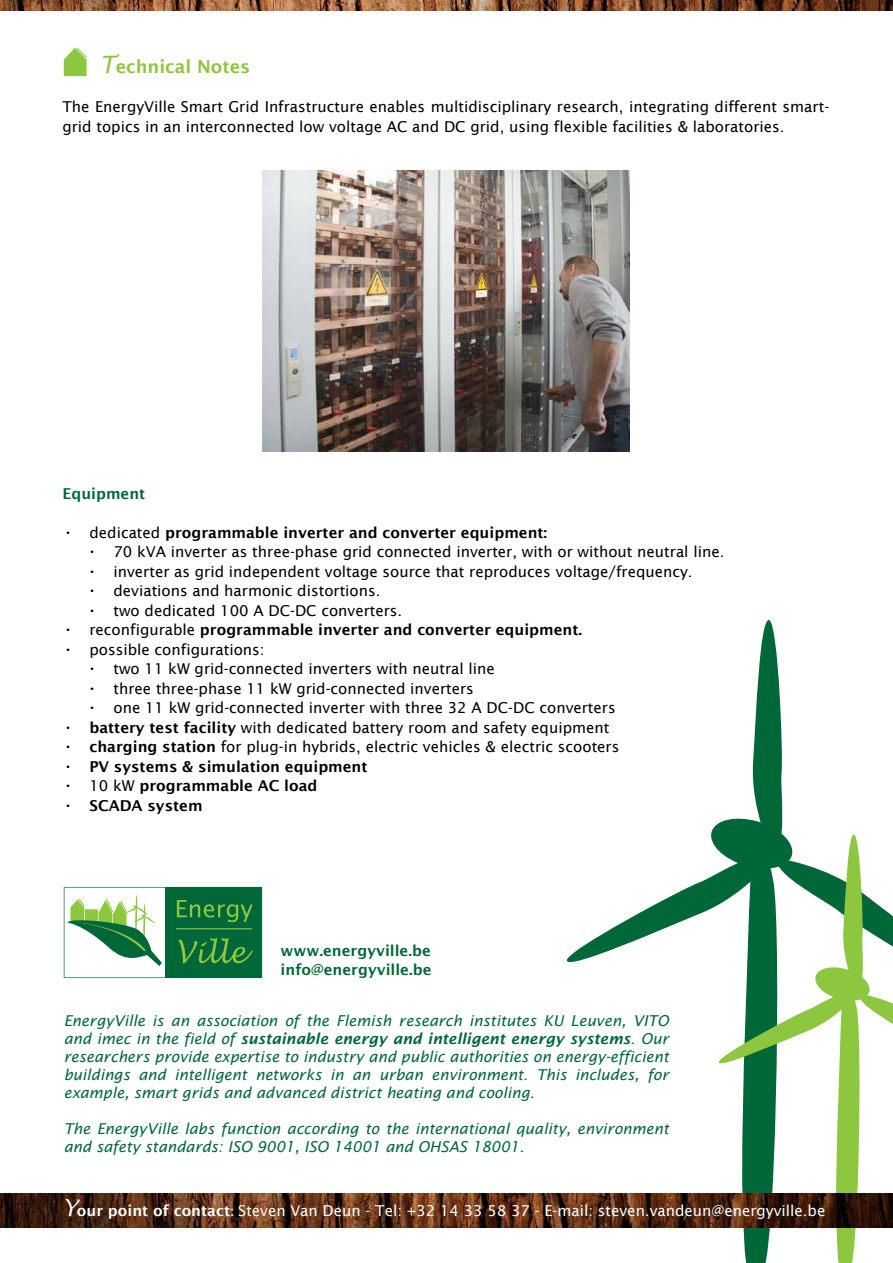
<style>
.page{position:relative;width:893px;height:1263px;background:#fff}
.page>*{position:absolute;margin:0;border:0;box-sizing:border-box;transform-origin:0 0}
.t1{font:600 18px "Lucida Sans";color:#8dc63f}
.t2{font:15px/19.5px "Lucida Sans";color:#000}
.t3{font:italic 15px/18px "Lucida Sans";color:#006838;text-align:justify}
.t4{font:600 15px "Lucida Sans";color:#000}
.t5{font:15px "Lucida Sans";color:#fff}
.t6{font:600 15px/19.5px "Lucida Sans";color:#006838}
.s1{font-family:"Lucida Handwriting";font-weight:400;font-style:italic;font-size:24px}
.s2{font-weight:400;font-size:18px}
.s3{font-weight:400}
.s4{font-size:18px}
.s5{font-weight:600}
.s6{font-family:"Lucida Handwriting";font-style:italic;font-size:22.5px}
.s7{font-family:"Minion Pro";font-size:18px}
</style>
<div class="page">
<svg style="left:565px;top:620px;width:328px;height:643px"></svg>
<img style="left:0;top:1194px;width:893px;height:33px">
<svg style="left:64px;top:887px;width:198px;height:91px"></svg>
<svg style="left:64px;top:48px;width:23px;height:28px"></svg>
<img style="left:262px;top:171px;width:367px;height:280px">
<img style="left:0;top:0;width:893px;height:11px">
<p class="t1" style="left:100px;top:56px;width:152px"><span class="s1">T</span>echnical Notes</p>
<p class="t2" style="left:62px;top:97px;width:768px">The EnergyVille Smart Grid Infrastructure enables multidisciplinary research, integrating different smart&shy;grid topics in an interconnected low voltage AC and DC grid, using flexible facilities &amp; laboratories.</p>
<p class="t6" style="left:62px;top:484px;width:84px">Equipment</p>
<p class="t4" style="left:62px;top:524px;width:486px"><span class="s2">•</span> <span class="s3">dedicated</span> programmable inverter and converter equipment:</p>
<p class="t2" style="left:86px;top:542px;width:639px"><span class="s4">•</span> 70 kVA inverter as three-phase grid connected inverter, with or without neutral line.</p>
<p class="t2" style="left:86px;top:562px;width:608px"><span class="s4">•</span> inverter as grid independent voltage source that reproduces voltage/frequency.</p>
<p class="t2" style="left:86px;top:581px;width:296px"><span class="s4">•</span> deviations and harmonic distortions.</p>
<p class="t2" style="left:86px;top:601px;width:317px"><span class="s4">•</span> two dedicated 100 A DC-DC converters.</p>
<p class="t4" style="left:62px;top:621px;width:521px"><span class="s2">•</span> <span class="s3">reconfigurable</span> programmable inverter and converter equipment.</p>
<p class="t2" style="left:62px;top:640px;width:204px"><span class="s4">•</span> possible configurations:</p>
<p class="t2" style="left:86px;top:659px;width:410px"><span class="s4">•</span> two 11 kW grid-connected inverters with neutral line</p>
<p class="t2" style="left:86px;top:679px;width:389px"><span class="s4">•</span> three three-phase 11 kW grid-connected inverters</p>
<p class="t2" style="left:86px;top:698px;width:531px"><span class="s4">•</span> one 11 kW grid-connected inverter with three 32 A DC-DC converters</p>
<p class="t2" style="left:62px;top:718px;width:548px"><span class="s4">•</span> <span class="s5">battery test facility</span> with dedicated battery room and safety equipment</p>
<p class="t2" style="left:62px;top:737px;width:558px"><span class="s4">•</span> <span class="s5">charging station</span> for plug-in hybrids, electric vehicles &amp; electric scooters</p>
<p class="t4" style="left:62px;top:758px;width:307px"><span class="s2">•</span> PV systems &amp; simulation equipment</p>
<p class="t4" style="left:62px;top:777px;width:257px"><span class="s2">•</span> <span class="s3">10 kW</span> programmable AC load</p>
<p class="t4" style="left:62px;top:797px;width:142px"><span class="s2">•</span> SCADA system</p>
<p class="t6" style="left:281px;top:941px;width:152px">www.energyville.be info@energyville.be</p>
<p class="t3" style="left:64px;top:1011px;width:607px">EnergyVille is an association of the Flemish research institutes KU Leuven, VITO and imec in the field of <span class="s5">sustainable energy and intelligent energy systems</span>. Our researchers provide expertise to industry and public authorities on energy-efficient buildings and intelligent networks in an urban environment. This includes, for example, smart grids and advanced district heating and cooling.</p>
<p class="t3" style="left:64px;top:1119px;width:607px">The EnergyVille labs function according to the international quality, environment and safety standards: ISO 9001, ISO 14001 and OHSAS 18001.</p>
<p class="t5" style="left:64px;top:1202px;width:763px"><span class="s6">Y</span><span class="s5">our point of contact</span><span class="s7">:</span> Steven Van Deun - Tel: +32 14 33 58 37 - E-mail: steven.vandeun@energyville.be</p>
</div>
